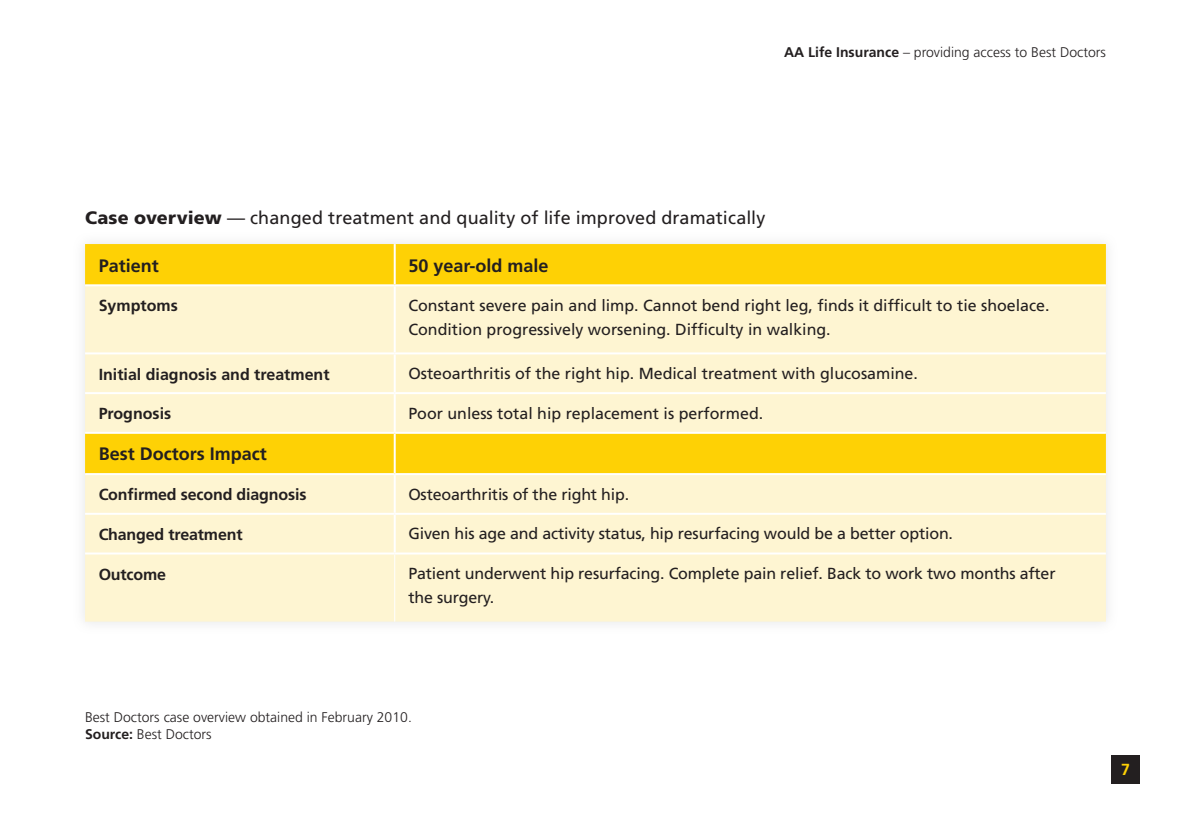
<style>
.page{position:relative;width:1191px;height:840px;background:#fff}
.page>*{position:absolute;margin:0;border:0;box-sizing:border-box;transform-origin:0 0}
.t1{font:18px "Frutiger";letter-spacing:.005em;color:#231f20}
.t2{font:700 18px "Frutiger";color:#231f20}
.t3{font:16px/24px "Frutiger";color:#231f20}
.t4{font:700 16px "Frutiger";letter-spacing:-.01em;color:#231f20}
.t5{font:700 16px "Frutiger";color:#fed105}
.t6{font:300 14px/16.8px "Frutiger";color:#231f20}
.s1{font-weight:700}
.s2{font-weight:900}
</style>
<div class="page">
<div style="left:1111px;top:754px;width:29px;height:28px;background:#231f20"></div>
<div style="left:85px;top:244px;width:1021px;height:40px;background:#fed105"></div>
<svg style="left:85px;top:286px;width:1021px;height:335px;background:#fdf0b9"></svg>
<hr style="left:394px;top:554px;width:1px;height:67px;background:#fff">
<hr style="left:85px;top:352px;width:310px;height:2px;background:#fff">
<hr style="left:395px;top:352px;width:711px;height:2px;background:#fff">
<hr style="left:85px;top:392px;width:310px;height:2px;background:#fff">
<hr style="left:395px;top:392px;width:711px;height:2px;background:#fff">
<hr style="left:85px;top:431px;width:310px;height:2px;background:#fff">
<hr style="left:395px;top:431px;width:711px;height:2px;background:#fff">
<hr style="left:85px;top:473px;width:310px;height:2px;background:#fff">
<hr style="left:395px;top:473px;width:711px;height:2px;background:#fff">
<hr style="left:85px;top:512px;width:310px;height:2px;background:#fff">
<hr style="left:395px;top:512px;width:711px;height:2px;background:#fff">
<hr style="left:394px;top:244px;width:2px;height:40px;background:#fff">
<hr style="left:394px;top:286px;width:2px;height:66px;background:#fff">
<hr style="left:394px;top:354px;width:2px;height:38px;background:#fff">
<hr style="left:394px;top:394px;width:2px;height:37px;background:#fff">
<hr style="left:394px;top:433px;width:2px;height:40px;background:#fff">
<hr style="left:394px;top:475px;width:2px;height:37px;background:#fff">
<hr style="left:394px;top:514px;width:2px;height:38px;background:#fff">
<hr style="left:85px;top:552px;width:310px;height:2px;background:#fff">
<hr style="left:395px;top:552px;width:711px;height:2px;background:#fff">
<p class="t6" style="left:784px;top:43px;width:323px"><span class="s1">AA Life Insurance</span> – providing access to Best Doctors</p>
<p class="t1" style="left:85px;top:207px;width:682px"><span class="s2">Case overview</span> — changed treatment and quality of life improved dramatically</p>
<p class="t2" style="left:99px;top:255px;width:62px">Patient</p>
<p class="t2" style="left:408px;top:255px;width:142px">50 year-old male</p>
<p class="t4" style="left:99px;top:296px;width:81px">Symptoms</p>
<p class="t3" style="left:408px;top:293px;width:643px">Constant severe pain and limp. Cannot bend right leg, finds it difficult to tie shoelace.<br>Condition progressively worsening. Difficulty in walking.</p>
<p class="t4" style="left:99px;top:364px;width:232px">Initial diagnosis and treatment</p>
<p class="t3" style="left:408px;top:361px;width:511px">Osteoarthritis of the right hip. Medical treatment with glucosamine.</p>
<p class="t4" style="left:99px;top:404px;width:74px">Prognosis</p>
<p class="t3" style="left:408px;top:401px;width:356px">Poor unless total hip replacement is performed.</p>
<p class="t2" style="left:99px;top:443px;width:169px">Best Doctors Impact</p>
<p class="t4" style="left:99px;top:485px;width:209px">Confirmed second diagnosis</p>
<p class="t3" style="left:408px;top:482px;width:222px">Osteoarthritis of the right hip.</p>
<p class="t4" style="left:99px;top:524px;width:145px">Changed treatment</p>
<p class="t3" style="left:408px;top:521px;width:546px">Given his age and activity status, hip resurfacing would be a better option.</p>
<p class="t4" style="left:99px;top:564px;width:69px">Outcome</p>
<p class="t3" style="left:408px;top:561px;width:649px">Patient underwent hip resurfacing. Complete pain relief. Back to work two months after the surgery.</p>
<p class="t6" style="left:85px;top:708px;width:328px">Best Doctors case overview obtained in February 2010.<br><span class="s1">Source:</span> Best Doctors</p>
<p class="t5" style="left:1121px;top:759px;width:10px">7</p>
</div>
